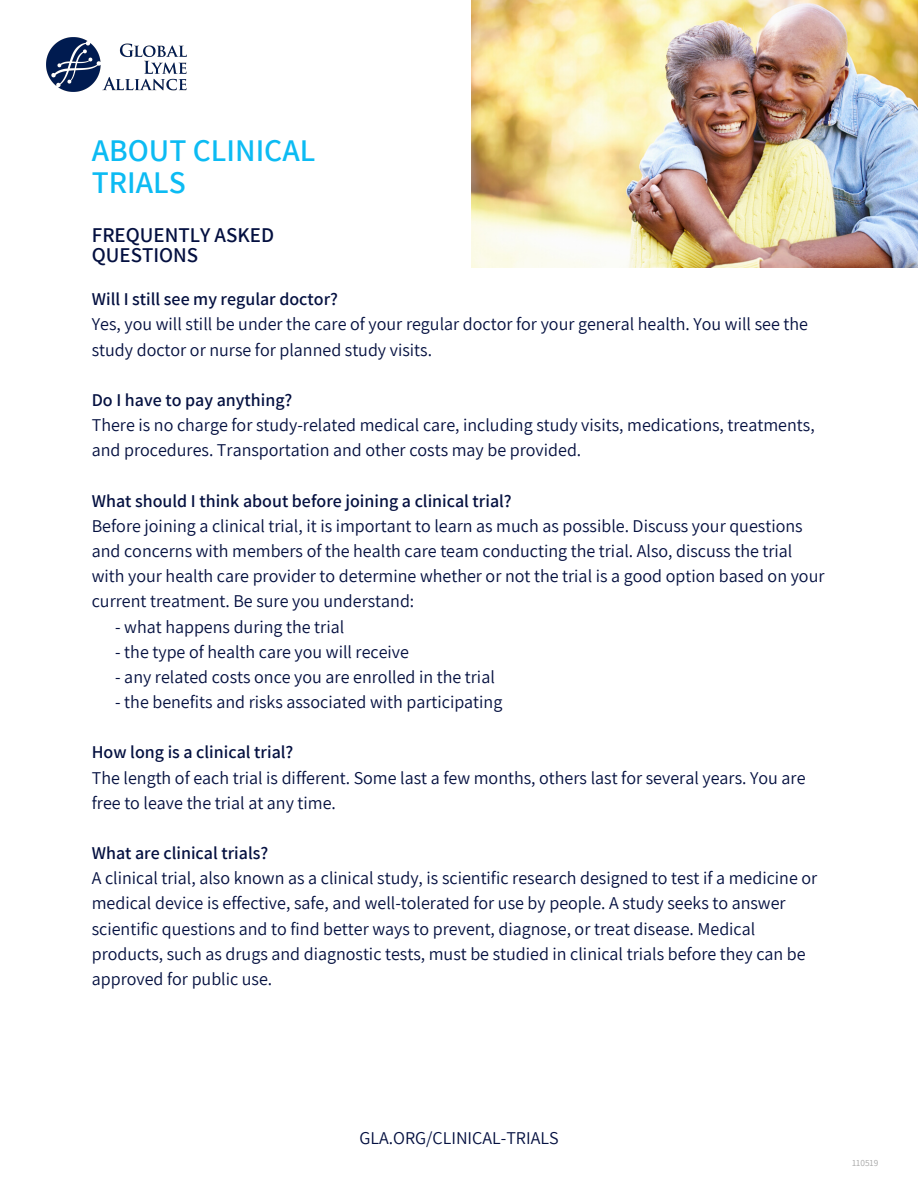
<style>
.page{position:relative;width:918px;height:1188px;background:#fff}
.page>*{position:absolute;margin:0;border:0;box-sizing:border-box;transform-origin:0 0}
.t1{font:600 31.5px/31.5px "Assistant";color:#0cbbf3}
.t2{font:600 21px/20.7px "Assistant";color:#041040}
.t3{font:18px/25.2px "Assistant";color:#041040}
.t4{font:600 18px "Assistant";color:#041040}
.t5{font:9.3px "Assistant";color:#a8a8a8}
</style>
<div class="page">
<img style="left:46px;top:38px;width:141px;height:53px">
<img style="left:471px;top:0;width:446px;height:267px">
<h1 class="t1" style="left:92px;top:134px;width:225px">ABOUT CLINICAL<br>TRIALS</h1>
<p class="t2" style="left:92px;top:224px;width:184px">FREQUENTLY ASKED<br>QUESTIONS</p>
<p class="t4" style="left:92px;top:287px;width:248px">Will I still see my regular doctor?</p>
<p class="t3" style="left:92px;top:311px;width:718px">Yes, you will still be under the care of your regular doctor for your general health. You will see the study doctor or nurse for planned study visits.</p>
<p class="t4" style="left:92px;top:388px;width:202px">Do I have to pay anything?</p>
<p class="t3" style="left:92px;top:412px;width:724px">There is no charge for study-related medical care, including study visits, medications, treatments, and procedures. Transportation and other costs may be provided.</p>
<p class="t4" style="left:92px;top:488px;width:422px">What should I think about before joining a clinical trial?</p>
<p class="t3" style="left:92px;top:513px;width:734px">Before joining a clinical trial, it is important to learn as much as possible. Discuss your questions and concerns with members of the health care team conducting the trial. Also, discuss the trial with your health care provider to determine whether or not the trial is a good option based on your current treatment. Be sure you understand:</p>
<p class="t3" style="left:115px;top:613px;width:231px">- what happens during the trial</p>
<p class="t3" style="left:115px;top:639px;width:295px">- the type of health care you will receive</p>
<p class="t3" style="left:115px;top:664px;width:381px">- any related costs once you are enrolled in the trial</p>
<p class="t3" style="left:115px;top:689px;width:389px">- the benefits and risks associated with participating</p>
<p class="t4" style="left:92px;top:740px;width:203px">How long is a clinical trial?</p>
<p class="t3" style="left:92px;top:764px;width:715px">The length of each trial is different. Some last a few months, others last for several years. You are free to leave the trial at any time.</p>
<p class="t4" style="left:92px;top:841px;width:178px">What are clinical trials?</p>
<p class="t3" style="left:92px;top:865px;width:727px">A clinical trial, also known as a clinical study, is scientific research designed to test if a medicine or medical device is effective, safe, and well-tolerated for use by people. A study seeks to answer scientific questions and to find better ways to prevent, diagnose, or treat disease. Medical products, such as drugs and diagnostic tests, must be studied in clinical trials before they can be approved for public use.</p>
<p class="t3" style="left:359px;top:1124px;width:201px">GLA.ORG/CLINICAL-TRIALS</p>
<p class="t5" style="left:852px;top:1156px;width:28px">110519</p>
</div>
